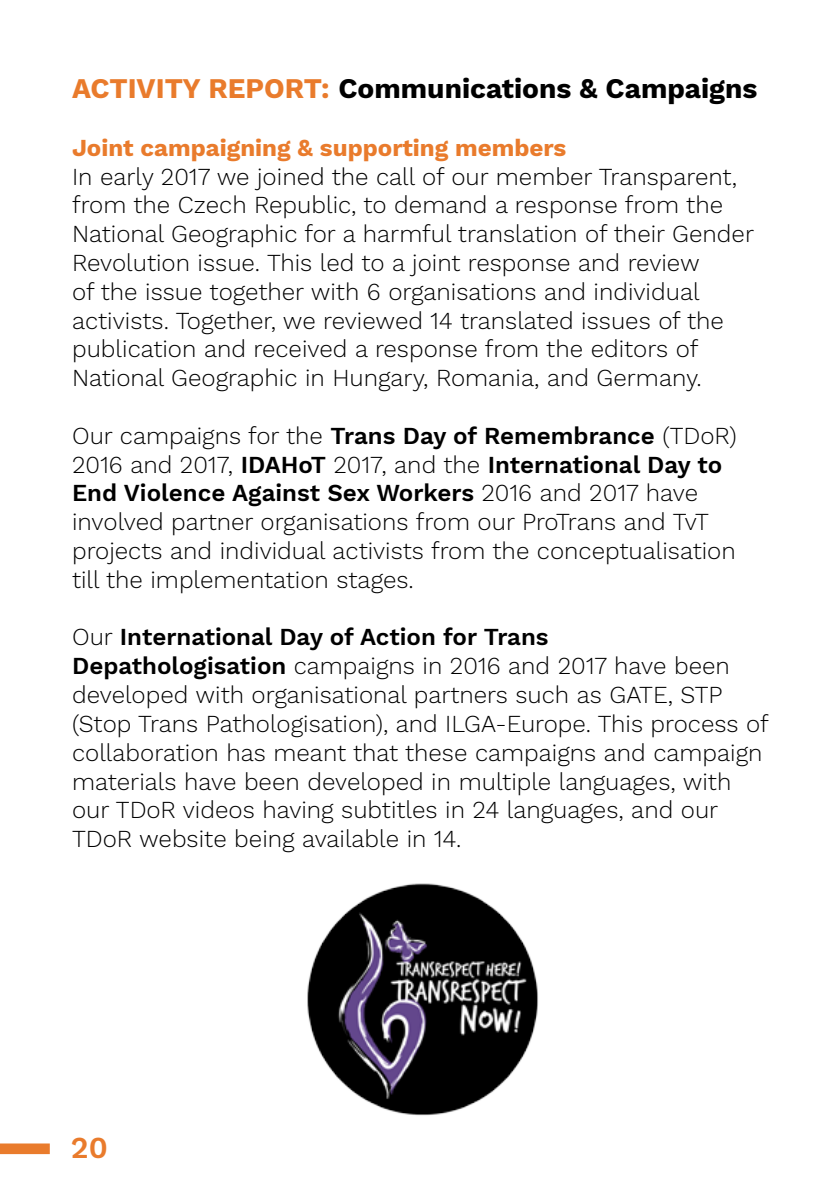
<style>
.page{position:relative;width:840px;height:1191px;background:#fff}
.page>*{position:absolute;margin:0;border:0;box-sizing:border-box;transform-origin:0 0}
.t1{font:600 30px "Work Sans";color:#e97b2c}
.t2{font:700 28px "Work Sans";color:#000}
.t3{font:300 24px/28.8px "Work Sans";color:#000}
.t4{font:700 24px "Work Sans";color:#e97b2c}
.s1{color:#e97b2c}
.s2{font-weight:600}
</style>
<div class="page">
<div style="left:0;top:1143px;width:50px;height:11px;background:#e97b2c;border:2px solid #e97b2c"></div>
<img style="left:307px;top:883px;width:231px;height:233px">
<p class="t2" style="left:72px;top:72px;width:686px"><span class="s1">ACTIVITY REPORT:</span> Communications &amp; Campaigns</p>
<p class="t4" style="left:72px;top:134px;width:495px">Joint campaigning &amp; supporting members</p>
<p class="t3" style="left:72px;top:163px;width:683px">In early 2017 we joined the call of our member Transparent, from the Czech Republic, to demand a response from the National Geographic for a harmful translation of their Gender Revolution issue. This led to a joint response and review<br>of the issue together with 6 organisations and individual activists. Together, we reviewed 14 translated issues of the publication and received a response from the editors of National Geographic in Hungary, Romania, and Germany.</p>
<p class="t3" style="left:72px;top:422px;width:666px">Our campaigns for the <span class="s2">Trans Day of Remembrance</span> (TDoR)<br>2016 and 2017, <span class="s2">IDAHoT</span> 2017, and the <span class="s2">International Day to End Violence Against Sex Workers</span> 2016 and 2017 have involved partner organisations from our ProTrans and TvT projects and individual activists from the conceptualisation till the implementation stages.</p>
<p class="t3" style="left:72px;top:624px;width:697px">Our <span class="s2">International Day of Action for Trans Depathologisation</span> campaigns in 2016 and 2017 have been developed with organisational partners such as GATE, STP (Stop Trans Pathologisation), and ILGA-Europe. This process of collaboration has meant that these campaigns and campaign materials have been developed in multiple languages, with our TDoR videos having subtitles in 24 languages, and our TDoR website being available in 14.</p>
<p class="t1" style="left:71px;top:1130px;width:38px">20</p>
</div>
